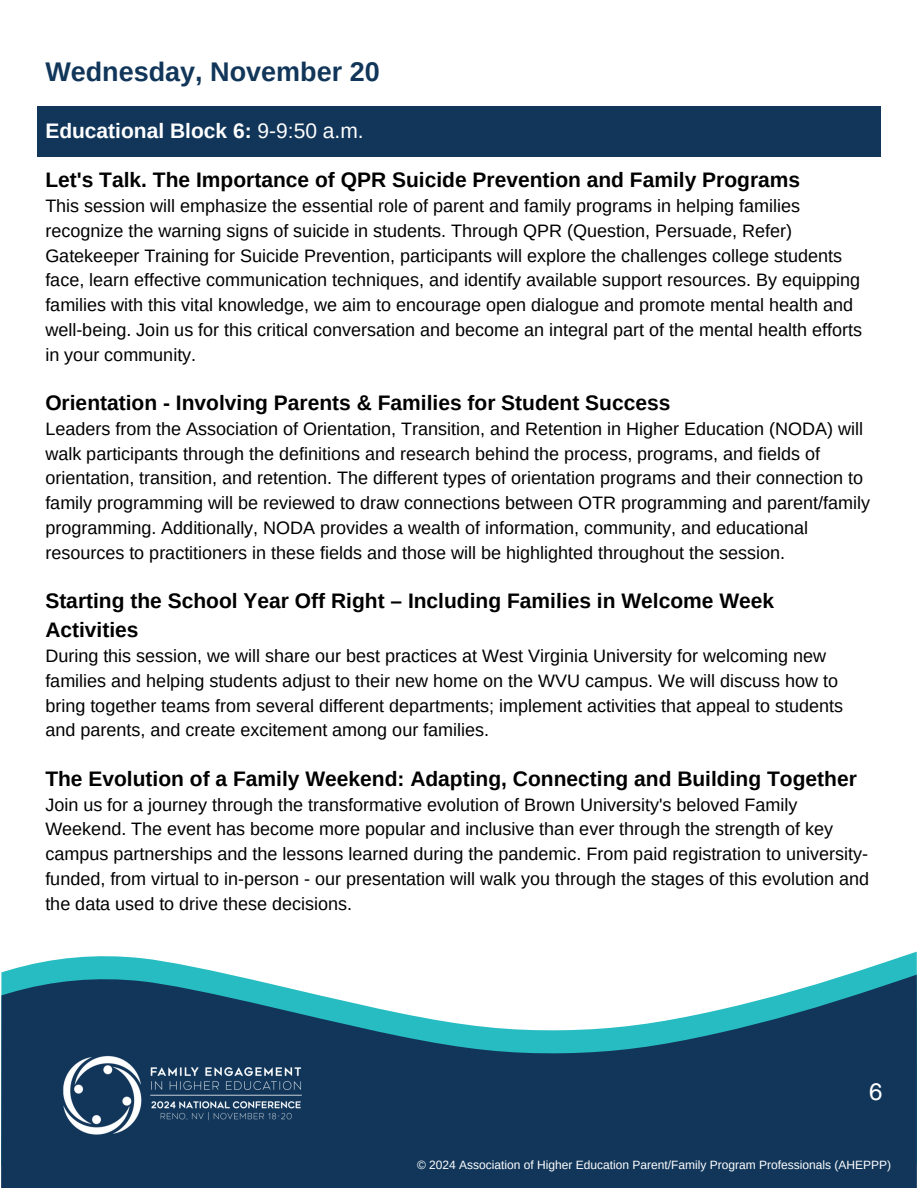
<style>
.page{position:relative;width:918px;height:1188px;background:#fff}
.page>*{position:absolute;margin:0;border:0;box-sizing:border-box;transform-origin:0 0}
.t1{font:700 27px "Arimo";color:#11365a}
.t2{font:24px "Helvetica LT Pro";color:#fff}
.t3{font:700 21px/29.2px "Arimo";color:#000}
.t4{font:700 21px "Arimo";color:#fff}
.t5{font:18px/24.8px "Arimo";color:#000}
.t6{font:12px "Arimo";color:#fff}
.s1{font-weight:400}
</style>
<div class="page">
<svg style="left:1px;top:952px;width:916px;height:23px"></svg>
<svg style="left:1px;top:975px;width:916px;height:213px;background:#305c78"></svg>
<img style="left:58px;top:1050px;width:250px;height:92px">
<div style="left:37px;top:106px;width:844px;height:50px;background:#11365a"></div>
<p class="t1" style="left:45px;top:57px;width:336px">Wednesday, November 20</p>
<p class="t4" style="left:45px;top:119px;width:320px">Educational Block 6: <span class="s1">9-9:50 a.m.</span></p>
<p class="t3" style="left:45px;top:166px;width:756px">Let's Talk. The Importance of QPR Suicide Prevention and Family Programs</p>
<p class="t5" style="left:45px;top:194px;width:818px">This session will emphasize the essential role of parent and family programs in helping families recognize the warning signs of suicide in students. Through QPR (Question, Persuade, Refer)<br>Gatekeeper Training for Suicide Prevention, participants will explore the challenges college students face, learn effective communication techniques, and identify available support resources. By equipping families with this vital knowledge, we aim to encourage open dialogue and promote mental health and well-being. Join us for this critical conversation and become an integral part of the mental health efforts in your community.</p>
<p class="t3" style="left:45px;top:388px;width:627px">Orientation - Involving Parents &amp; Families for Student Success</p>
<p class="t5" style="left:45px;top:416px;width:826px">Leaders from the Association of Orientation, Transition, and Retention in Higher Education (NODA) will walk participants through the definitions and research behind the process, programs, and fields of orientation, transition, and retention. The different types of orientation programs and their connection to family programming will be reviewed to draw connections between OTR programming and parent/family programming. Additionally, NODA provides a wealth of information, community, and educational resources to practitioners in these fields and those will be highlighted throughout the session.</p>
<p class="t3" style="left:45px;top:586px;width:730px">Starting the School Year Off Right – Including Families in Welcome Week<br>Activities</p>
<p class="t5" style="left:45px;top:644px;width:799px">During this session, we will share our best practices at West Virginia University for welcoming new families and helping students adjust to their new home on the WVU campus. We will discuss how to bring together teams from several different departments; implement activities that appeal to students and parents, and create excitement among our families.</p>
<p class="t3" style="left:45px;top:764px;width:813px">The Evolution of a Family Weekend: Adapting, Connecting and Building Together</p>
<p class="t5" style="left:45px;top:792px;width:825px">Join us for a journey through the transformative evolution of Brown University's beloved Family Weekend. The event has become more popular and inclusive than ever through the strength of key campus partnerships and the lessons learned during the pandemic. From paid registration to university&shy;funded, from virtual to in-person - our presentation will walk you through the stages of this evolution and the data used to drive these decisions.</p>
<p class="t2" style="left:869px;top:1083px;width:15px">6</p>
<p class="t6" style="left:417px;top:1158px;width:476px">© 2024 Association of Higher Education Parent/Family Program Professionals (AHEPPP)</p>
</div>
